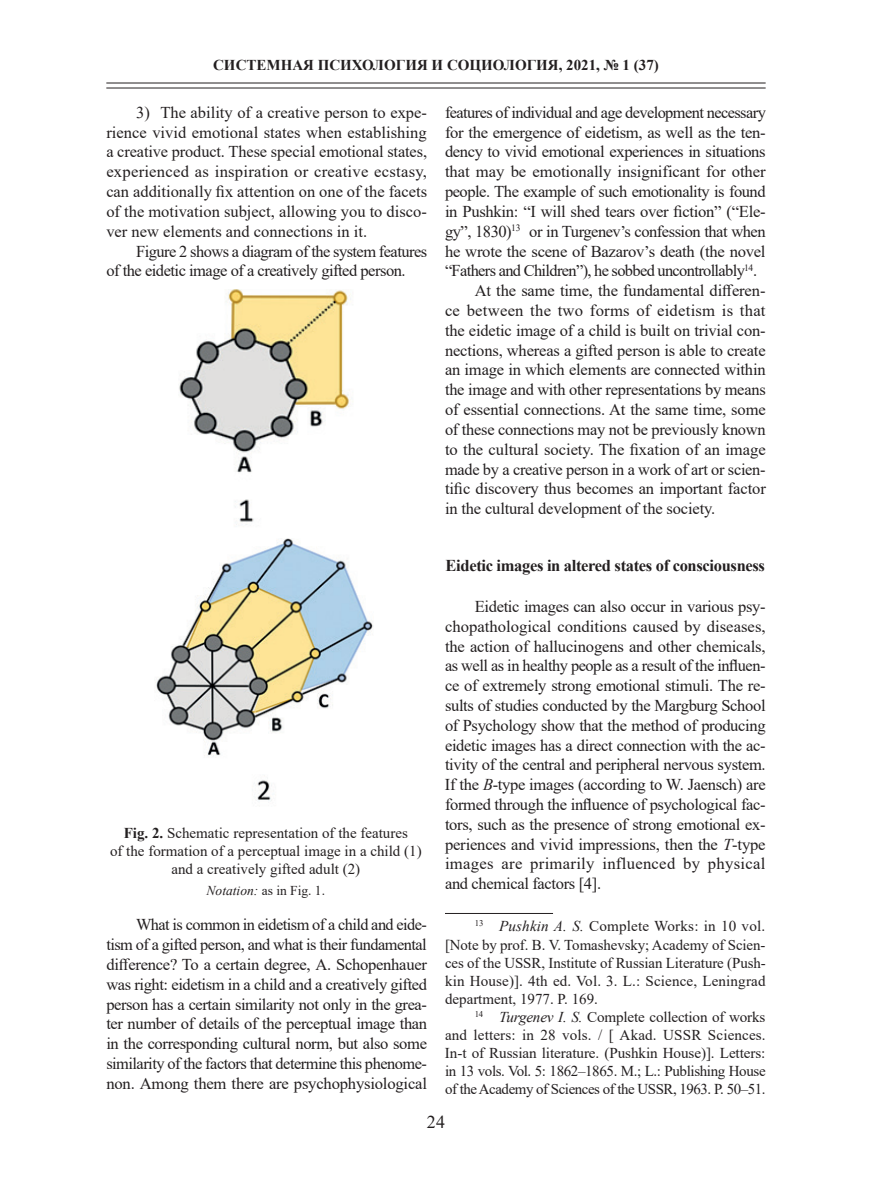
<style>
.page{position:relative;width:872px;height:1200px;background:#fff}
.page>*{position:absolute;margin:0;border:0;box-sizing:border-box;transform-origin:0 0}
.t1{font:18px "Times New Roman";color:#231f20}
.t2{font:16.5px/19.8px "Times New Roman";letter-spacing:-.015em;color:#231f20;text-align:justify}
.t3{font:16.5px "Times New Roman";letter-spacing:-.04em;color:#231f20}
.t4{font:16.5px "Times New Roman";letter-spacing:-.035em;color:#231f20}
.t5{font:700 16.5px "Times New Roman";letter-spacing:-.02em;color:#231f20}
.t6{font:16.5px "Times New Roman";letter-spacing:.015em;color:#231f20}
.t7{font:15px/18px "Times New Roman";color:#231f20;text-align:justify}
.t8{font:700 15px "Times New Roman";color:#231f20}
.t9{font:13.5px "Times New Roman";color:#231f20}
.s1{font-weight:700}
.s2{font-style:italic}
</style>
<div class="page">
<hr style="left:106px;top:82px;width:659px;height:1px;background:#231f20">
<hr style="left:106px;top:87px;width:659px;height:1px;background:#231f20">
<hr style="left:445px;top:912px;width:108px;height:1px;background:#231f20">
<img style="left:179px;top:290px;width:174px;height:235px">
<img style="left:155px;top:538px;width:218px;height:263px">
<p class="t8" style="left:213px;top:54px;width:447px">СИСТЕМНАЯ ПСИХОЛОГИЯ И СОЦИОЛОГИЯ, 2021, № 1 (37)</p>
<p class="t2" style="left:106px;top:102px;width:322px;text-indent:30px">3) The ability of a creative person to expe&shy;rience vivid emotional states when establishing a creative product. These special emotional states, experienced as inspiration or creative ecstasy, can additionally fix attention on one of the facets of the motivation subject, allowing you to disco&shy;ver new elements and connections in it.</p>
<p class="t2" style="left:106px;top:240px;width:322px;text-indent:30px">Figure 2 shows a diagram of the system features of the eidetic image of a creatively gifted person.</p>
<p class="t7" style="left:110px;top:823px;width:313px;text-align:center"><span class="s1">Fig. 2.</span> Schematic representation of the features<br>of the formation of a perceptual image in a child (1) and a creatively gifted adult (2)</p>
<p class="t9" style="left:206px;top:880px;width:120px"><span class="s2">Notation:</span> as in Fig. 1.</p>
<p class="t2" style="left:106px;top:914px;width:322px;text-indent:30px">What is common in eidetism of a child and eide&shy;tism of a gifted person, and what is their fundamental difference? To a certain degree, A. Schopenhauer was right: eidetism in a child and a creatively gifted person has a certain similarity not only in the grea&shy;ter number of details of the perceptual image than in the corresponding cultural norm, but also some similarity of the factors that determine this phenome&shy;non. Among them there are psychophysiological</p>
<p class="t4" style="left:445px;top:101px;width:322px">features of individual and age development necessary</p>
<p class="t2" style="left:445px;top:122px;width:322px">for the emergence of eidetism, as well as the ten-</p>
<p class="t2" style="left:445px;top:141px;width:322px">dency to vivid emotional experiences in situations</p>
<p class="t2" style="left:445px;top:161px;width:322px">that may be emotionally insignificant for other</p>
<p class="t2" style="left:445px;top:181px;width:322px">people. The example of such emotionality is found</p>
<p class="t2" style="left:445px;top:201px;width:322px">in Pushkin: “I will shed tears over fiction” (“Ele-</p>
<p class="t2" style="left:445px;top:221px;width:322px">gy”, 1830)<sup>13</sup><sup>12</sup>or in Turgenev’s confession that when</p>
<p class="t2" style="left:445px;top:240px;width:322px">he wrote the scene of Bazarov’s death (the novel</p>
<p class="t3" style="left:445px;top:259px;width:322px">“Fathers and Children”), he sobbed uncontrollably<sup>14</sup>.<sup>13</sup></p>
<p class="t2" style="left:475px;top:280px;width:291px">At the same time, the fundamental differen-</p>
<p class="t6" style="left:445px;top:299px;width:322px">ce between the two forms of eidetism is that</p>
<p class="t2" style="left:445px;top:320px;width:322px">the eidetic image of a child is built on trivial con-</p>
<p class="t2" style="left:445px;top:339px;width:322px">nections, whereas a gifted person is able to create</p>
<p class="t2" style="left:445px;top:359px;width:322px">an image in which elements are connected within</p>
<p class="t2" style="left:445px;top:379px;width:322px">the image and with other representations by means</p>
<p class="t2" style="left:445px;top:399px;width:322px">of essential connections. At the same time, some</p>
<p class="t2" style="left:445px;top:419px;width:322px">of these connections may not be previously known</p>
<p class="t2" style="left:445px;top:438px;width:322px">to the cultural society. The fixation of an image</p>
<p class="t2" style="left:445px;top:458px;width:321px">made by a creative person in a work of art or scien-</p>
<p class="t2" style="left:445px;top:478px;width:322px">tific discovery thus becomes an important factor</p>
<p class="t2" style="left:445px;top:498px;width:272px">in the cultural development of the society.</p>
<p class="t5" style="left:445px;top:553px;width:321px">Eidetic images in altered states of consciousness</p>
<p class="t2" style="left:445px;top:595px;width:322px;text-indent:30px">Eidetic images can also occur in various psy&shy;chopathological conditions caused by diseases, the action of hallucinogens and other chemicals, as well as in healthy people as a result of the influen&shy;ce of extremely strong emotional stimuli. The re&shy;sults of studies conducted by the Margburg School of Psychology show that the method of producing eidetic images has a direct connection with the ac&shy;tivity of the central and peripheral nervous system.<br>If the <span class="s2">B</span>-type images (according to W. Jaensch) are formed through the influence of psychological fac&shy;tors, such as the presence of strong emotional ex&shy;periences and vivid impressions, then the <span class="s2">T</span>-type images are primarily influenced by physical and chemical factors [4].</p>
<p class="t7" style="left:445px;top:916px;width:322px;text-indent:30px"><sup>13</sup> <span class="s2">Pushkin A. S.</span> Complete Works: in 10 vol. [Note by prof. B. V. Tomashevsky; Academy of Scien&shy;ces of the USSR, Institute of Russian Literature (Push&shy;kin House)]. 4th ed. Vol. 3. L.: Science, Leningrad department, 1977. P. 169.</p>
<p class="t7" style="left:445px;top:1006px;width:322px;text-indent:30px"><sup>14</sup> <span class="s2">Turgenev I. S.</span> Complete collection of works and letters: in 28 vols. / [ Akad. USSR Sciences.<br>In-t of Russian literature. (Pushkin House)]. Letters: in 13 vols. Vol. 5: 1862–1865. M.; L.: Publishing House of the Academy of Sciences of the USSR, 1963. P. 50–51.</p>
<p class="t1" style="left:427px;top:1108px;width:19px">24</p>
</div>
